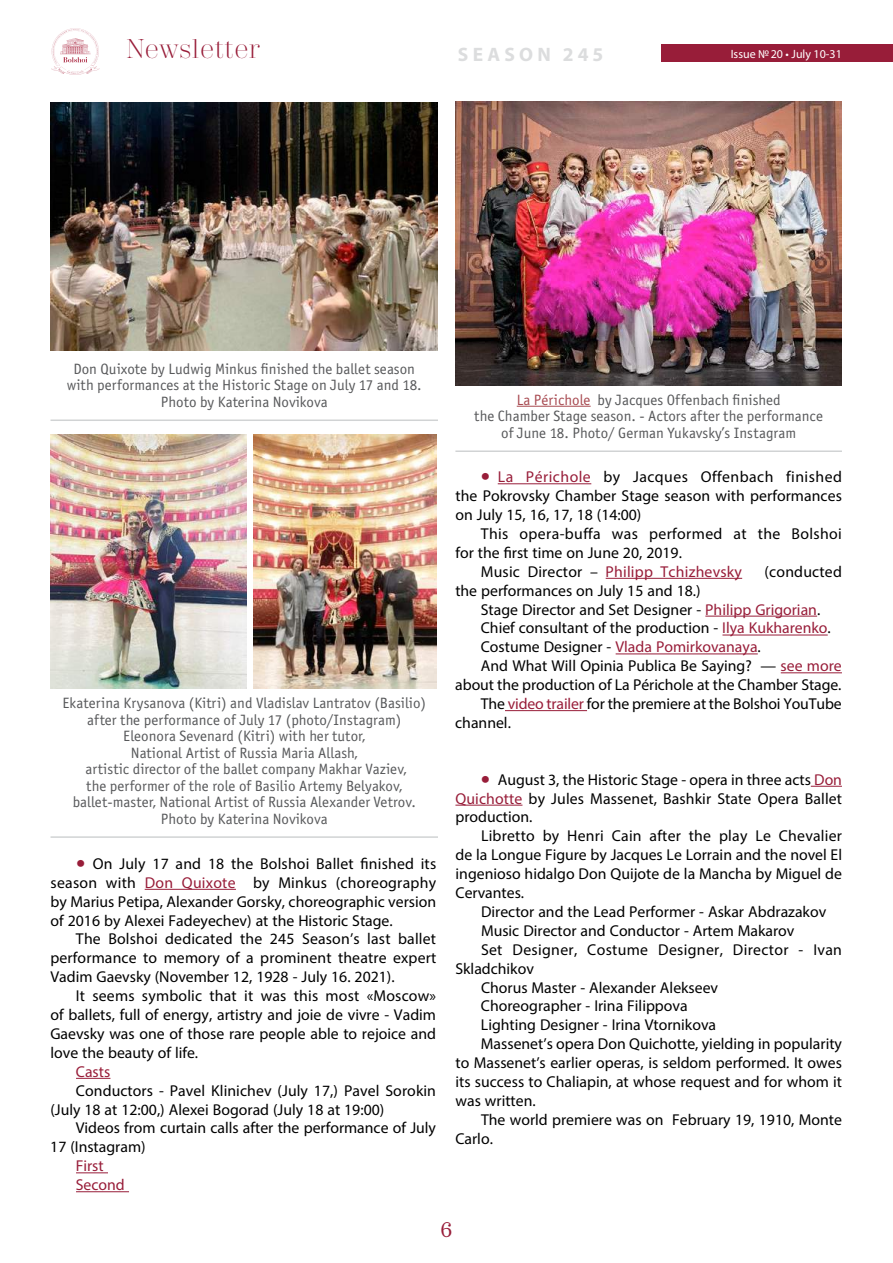
<style>
.page{position:relative;width:893px;height:1263px;background:#fff}
.page>*{position:absolute;margin:0;border:0;box-sizing:border-box;transform-origin:0 0}
.t1{font:300 27px "Trivia Serif";color:#981d39}
.t2{font:21px "Trivia Serif 10 Demo";color:#981d39}
.t3{font:700 19.5px "Myriad Pro";letter-spacing:.22em;color:#dcddde}
.t4{font:15.75px/18.9px "Myriad Pro";color:#000;text-align:justify}
.t5{font:15.75px/18.9px "Myriad Pro";color:#981d39}
.t6{font:15.75px "Myriad Pro";letter-spacing:.02em;color:#000}
.t7{font:15.75px "Myriad Pro";letter-spacing:.025em;color:#000}
.t8{font:15px/16.5px "Officina Sans Book ITC";color:#58595b;text-align:center}
.t9{font:12px "Myriad Pro";color:#fff}
.s1{font-size:33px;color:#981d39}
.s2{color:#981d39}
.s3{color:#a84a51}
.s4{color:#000}
</style>
<div class="page">
<div style="left:661px;top:45px;width:232px;height:17px;background:#981d39"></div>
<svg style="left:51px;top:28px;width:49px;height:47px"></svg>
<img style="left:51px;top:102px;width:387px;height:248px">
<hr style="left:51px;top:419px;width:387px;height:2px;background:#d1d3d4">
<img style="left:51px;top:435px;width:196px;height:254px">
<img style="left:253px;top:435px;width:183px;height:254px">
<hr style="left:51px;top:836px;width:387px;height:2px;background:#d1d3d4">
<hr style="left:145px;top:889px;width:91px;height:1px;background:#981d39">
<hr style="left:76px;top:1078px;width:34px;height:1px;background:#981d39">
<hr style="left:76px;top:1172px;width:32px;height:1px;background:#981d39">
<hr style="left:76px;top:1191px;width:53px;height:1px;background:#981d39">
<img style="left:455px;top:101px;width:387px;height:285px">
<hr style="left:517px;top:406px;width:74px;height:1px;background:#a84a51">
<hr style="left:455px;top:450px;width:387px;height:2px;background:#d1d3d4">
<hr style="left:498px;top:483px;width:93px;height:1px;background:#981d39">
<hr style="left:606px;top:578px;width:136px;height:1px;background:#981d39">
<hr style="left:705px;top:616px;width:112px;height:1px;background:#981d39">
<hr style="left:722px;top:635px;width:106px;height:1px;background:#981d39">
<hr style="left:616px;top:653px;width:142px;height:1px;background:#981d39">
<hr style="left:781px;top:672px;width:61px;height:1px;background:#981d39">
<hr style="left:505px;top:710px;width:82px;height:1px;background:#981d39">
<hr style="left:811px;top:786px;width:31px;height:1px;background:#981d39">
<hr style="left:455px;top:805px;width:67px;height:1px;background:#981d39">
<h1 class="t1" style="left:126px;top:35px;width:135px">Newsletter</h1>
<p class="t9" style="left:731px;top:46px;width:113px">Issue №20 • July 10-31</p>
<p class="t3" style="left:458px;top:41px;width:147px">SEASON 245</p>
<p class="t8" style="left:67px;top:360px;width:356px">Don Quixote by Ludwig Minkus finished the ballet season with performances at the Historic Stage on July 17 and 18.<br>Photo by Katerina Novikova</p>
<p class="t8" style="left:62px;top:695px;width:365px">Ekaterina Krysanova (Kitri) and Vladislav Lantratov (Basilio) after the performance of July 17 (photo/Instagram)<br>Eleonora Sevenard (Kitri) with her tutor,<br>National Artist of Russia Maria Allash,<br>artistic director of the ballet company Makhar Vaziev,<br>the performer of the role of Basilio Artemy Belyakov, ballet-master, National Artist of Russia Alexander Vetrov.<br>Photo by Katerina Novikova</p>
<p class="t4" style="left:51px;top:854px;width:387px;text-indent:26px"><span class="s1">•</span> On July 17 and 18 the Bolshoi Ballet finished its season with <span class="s2">Don Quixote</span> by Minkus (choreography by Marius Petipa, Alexander Gorsky, choreographic version of 2016 by Alexei Fadeyechev) at the Historic Stage.</p>
<p class="t4" style="left:50px;top:929px;width:387px;text-indent:26px">The Bolshoi dedicated the 245 Season’s last ballet performance to memory of a prominent theatre expert Vadim Gaevsky (November 12, 1928 - July 16. 2021).</p>
<p class="t4" style="left:50px;top:986px;width:387px;text-indent:26px">It seems symbolic that it was this most «Moscow» of ballets, full of energy, artistry and joie de vivre - Vadim Gaevsky was one of those rare people able to rejoice and love the beauty of life.</p>
<p class="t5" style="left:76px;top:1062px;width:36px">Casts</p>
<p class="t4" style="left:50px;top:1081px;width:387px;text-indent:26px">Conductors - Pavel Klinichev (July 17,) Pavel Sorokin (July 18 at 12:00,) Alexei Bogorad (July 18 at 19:00)</p>
<p class="t4" style="left:50px;top:1118px;width:387px;text-indent:26px">Videos from curtain calls after the performance of July<br>17 (Instagram)</p>
<p class="t5" style="left:76px;top:1156px;width:50px">First<br>Second</p>
<p class="t8" style="left:474px;top:391px;width:350px"><span class="s3">La Périchole</span> by Jacques Offenbach finished<br>the Chamber Stage season. - Actors after the performance of June 18. Photo/ German Yukavsky’s Instagram</p>
<p class="t4" style="left:455px;top:467px;width:388px;text-indent:26px"><span class="s1">•</span> <span class="s2">La Périchole</span> by Jacques Offenbach finished the Pokrovsky Chamber Stage season with performances on July 15, 16, 17, 18 (14:00)</p>
<p class="t7" style="left:481px;top:524px;width:362px">This opera-buffa was performed at the Bolshoi</p>
<p class="t4" style="left:455px;top:543px;width:228px">for the first time on June 20, 2019.</p>
<p class="t5" style="left:481px;top:562px;width:263px"><span class="s4">Music Director –</span> Philipp Tchizhevsky</p>
<p class="t4" style="left:765px;top:562px;width:79px">(conducted</p>
<p class="t4" style="left:455px;top:581px;width:247px">the performances on July 15 and 18.)</p>
<p class="t4" style="left:481px;top:599px;width:341px">Stage Director and Set Designer - <span class="s2">Philipp Grigorian</span>.</p>
<p class="t4" style="left:481px;top:618px;width:351px">Chief consultant of the production - <span class="s2">Ilya Kukharenko</span>.</p>
<p class="t5" style="left:481px;top:637px;width:282px"><span class="s4">Costume Designer -</span> Vlada Pomirkovanaya<span class="s4">.</span></p>
<p class="t4" style="left:481px;top:656px;width:362px">And What Will Opinia Publica Be Saying? — <span class="s2">see more</span></p>
<p class="t4" style="left:455px;top:675px;width:388px">about the production of La Périchole at the Chamber Stage.</p>
<p class="t4" style="left:481px;top:694px;width:362px">Тhe <span class="s2">video trailer</span> for the premiere at the Bolshoi YouTube</p>
<p class="t4" style="left:455px;top:713px;width:57px">channel.</p>
<p class="t4" style="left:455px;top:770px;width:388px;text-indent:25px"><span class="s1">•</span> August 3, the Historic Stage - opera in three acts <span class="s2">Don Quichotte</span> by Jules Massenet, Bashkir State Opera Ballet production.</p>
<p class="t4" style="left:455px;top:826px;width:388px;text-indent:26px">Libretto by Henri Cain after the play Le Chevalier de la Longue Figure by Jacques Le Lorrain and the novel El ingenioso hidalgo Don Quijote de la Mancha by Miguel de Cervantes.</p>
<p class="t4" style="left:481px;top:902px;width:347px">Director and the Lead Performer - Askar Abdrazakov</p>
<p class="t4" style="left:481px;top:921px;width:315px">Music Director and Conductor - Artem Makarov</p>
<p class="t6" style="left:481px;top:940px;width:362px">Set Designer, Costume Designer, Director - Ivan</p>
<p class="t4" style="left:455px;top:959px;width:80px">Skladchikov</p>
<p class="t4" style="left:481px;top:977px;width:239px">Chorus Master - Alexander Alekseev</p>
<p class="t4" style="left:481px;top:996px;width:208px">Choreographer - Irina Filippova</p>
<p class="t4" style="left:481px;top:1015px;width:237px">Lighting Designer - Irina Vtornikova</p>
<p class="t4" style="left:481px;top:1034px;width:363px">Massenet’s opera Don Quichotte, yielding in popularity</p>
<p class="t4" style="left:455px;top:1053px;width:388px">to Massenet’s earlier operas, is seldom performed. It owes</p>
<p class="t4" style="left:455px;top:1072px;width:388px">its success to Chaliapin, at whose request and for whom it</p>
<p class="t4" style="left:455px;top:1091px;width:82px">was written.</p>
<p class="t4" style="left:481px;top:1110px;width:362px">The world premiere was on February 19, 1910, Monte</p>
<p class="t4" style="left:455px;top:1129px;width:39px">Carlo.</p>
<h2 class="t2" style="left:440px;top:1217px;width:13px">6</h2>
</div>
